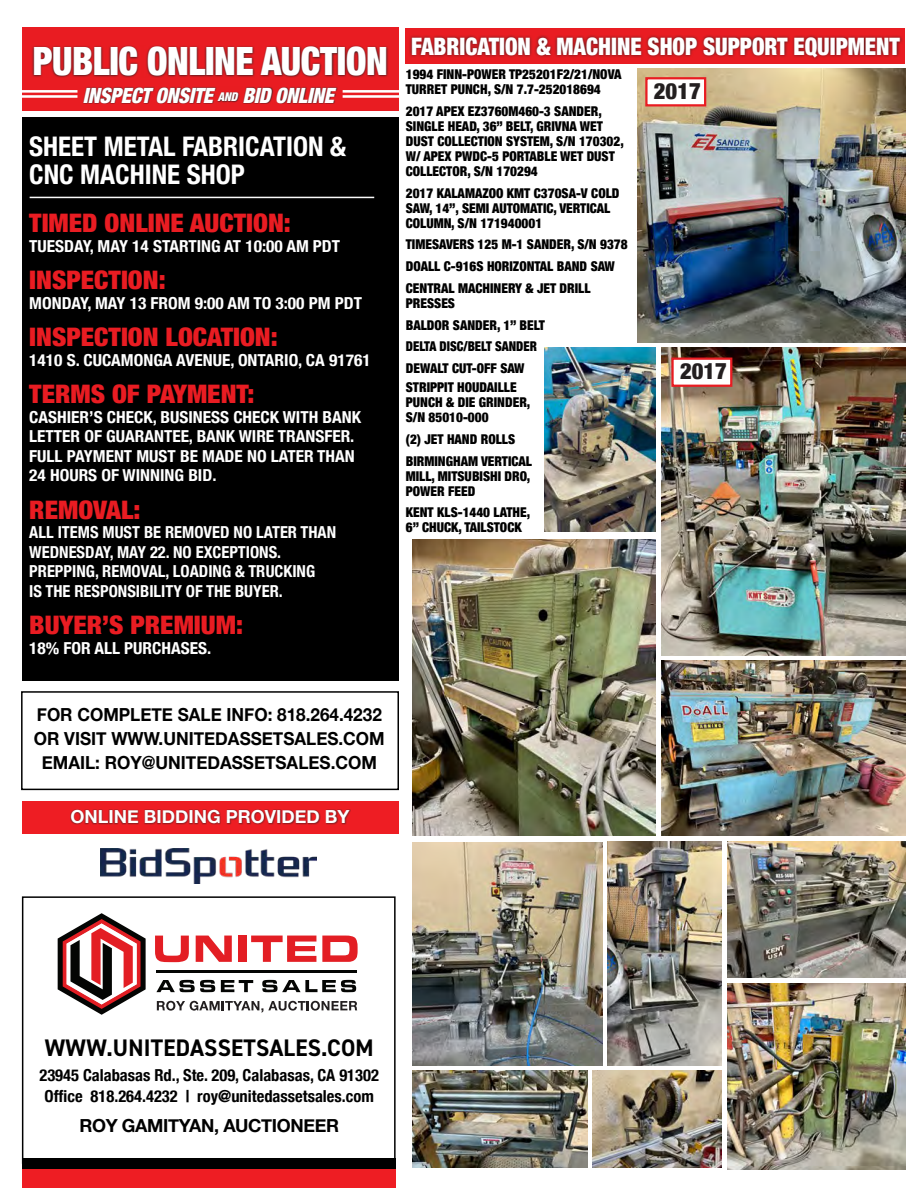
<style>
.page{position:relative;width:918px;height:1188px;background:#fff}
.page>*{position:absolute;margin:0;border:0;box-sizing:border-box;transform-origin:0 0}
.t1{font:900 condensed 39px "Helvetica Neue";letter-spacing:-.01em;color:#fff;scale:.94 1}
.t2{font:700 condensed 27px/28.5px "Helvetica Neue";color:#fff}
.t3{font:900 condensed 25.5px "Helvetica Neue";color:#e91c22;scale:1.05 1}
.t4{font:900 condensed 24px "Helvetica Neue";color:#fff;scale:.94 1}
.t5{font:700 24px "DIN2014";letter-spacing:.01em;color:#000;scale:.96 1}
.t6{font:900 condensed 22.5px "Helvetica Neue";color:#231f20}
.t7{font:italic 900 condensed 21px "Helvetica Neue";color:#fff;scale:.96 1}
.t8{font:700 18px/24px "Helvetica Neue";color:#000;text-align:center;scale:.95 1}
.t9{font:700 18px "Helvetica Neue";color:#fff}
.t10{font:700 18px "Helvetica Neue";letter-spacing:-.02em;color:#000}
.t11{font:700 condensed 16.5px/19.5px "Helvetica Neue";color:#fff;scale:1.05 1}
.t12{font:700 condensed 16.5px/19.5px "Helvetica Neue";color:#fff}
.t13{font:700 condensed 16.5px/21px "Helvetica Neue";color:#000;text-align:center}
.t14{font:900 condensed 13.5px/15px "Helvetica Neue";color:#000}
.s1{font-size:12px}
</style>
<div class="page">
<div style="left:22px;top:1168px;width:374px;height:20px;background:#ee1d23"></div>
<svg style="left:155px;top:936px;width:34px;height:26px"></svg>
<svg style="left:196px;top:936px;width:36px;height:26px"></svg>
<div style="left:239px;top:936px;width:8px;height:26px;background:#e31e24"></div>
<svg style="left:251px;top:936px;width:65px;height:26px"></svg>
<svg style="left:322px;top:936px;width:36px;height:26px"></svg>
<svg style="left:156px;top:980px;width:59px;height:12px"></svg>
<svg style="left:221px;top:980px;width:32px;height:12px"></svg>
<svg style="left:262px;top:980px;width:94px;height:12px"></svg>
<hr style="left:156px;top:970px;width:201px;height:3px;background:#040503">
<svg style="left:58px;top:913px;width:88px;height:102px"></svg>
<svg style="left:157px;top:1001px;width:200px;height:12px"></svg>
<div style="left:22px;top:896px;width:374px;height:268px;border:2px solid #000"></div>
<div style="left:22px;top:27px;width:376px;height:83px;background:#e91c22"></div>
<svg style="left:32px;top:45px;width:357px;height:33px"></svg>
<svg style="left:83px;top:87px;width:255px;height:17px"></svg>
<hr style="left:20px;top:90px;width:57px;height:3px;background:#fff">
<hr style="left:20px;top:95px;width:57px;height:3px;background:#fff">
<hr style="left:343px;top:90px;width:57px;height:3px;background:#fff">
<hr style="left:343px;top:95px;width:57px;height:3px;background:#fff">
<div style="left:22px;top:1158px;width:374px;height:11px;background:#000"></div>
<div style="left:22px;top:801px;width:377px;height:33px;background:#ee1d23"></div>
<div style="left:70px;top:809px;width:281px;height:15px;background:#231f20;opacity:.87"></div>
<div style="left:22px;top:117px;width:376px;height:563px;background:#000"></div>
<hr style="left:30px;top:197px;width:344px;height:1px;background:#fafafa">
<div style="left:21px;top:691px;width:378px;height:99px;border:2px solid #000"></div>
<div style="left:406px;top:28px;width:499px;height:36px;background:#e91c22"></div>
<div style="left:408px;top:34px;width:496px;height:27px;background:#231f20;opacity:.75"></div>
<img style="left:100px;top:849px;width:217px;height:34px">
<img style="left:637px;top:69px;width:268px;height:273px">
<img style="left:662px;top:347px;width:243px;height:309px">
<img style="left:662px;top:661px;width:243px;height:174px">
<img style="left:727px;top:841px;width:178px;height:137px">
<img style="left:727px;top:983px;width:178px;height:186px">
<img style="left:544px;top:347px;width:111px;height:185px">
<img style="left:412px;top:539px;width:243px;height:296px">
<img style="left:412px;top:842px;width:190px;height:224px">
<img style="left:412px;top:1070px;width:176px;height:98px">
<img style="left:592px;top:1070px;width:129px;height:98px">
<img style="left:607px;top:841px;width:114px;height:225px">
<div style="left:645px;top:77px;width:61px;height:29px;background:#fff;border:2px solid #e91c22"></div>
<div style="left:671px;top:358px;width:61px;height:29px;background:#fff;border:2px solid #e91c22"></div>
<h1 class="t1" style="left:33px;top:29px;width:379px">PUBLIC ONLINE AUCTION</h1>
<h3 class="t7" style="left:83px;top:78px;width:270px">INSPECTONSITE<span class="s1">AND</span> BIDONLINE</h3>
<h2 class="t2" style="left:29px;top:130px;width:318px">SHEET METAL FABRICATION &amp;<br>CNC MACHINE SHOP</h2>
<h3 class="t3" style="left:29px;top:202px;width:251px">TIMED ONLINE AUCTION:</h3>
<p class="t11" style="left:29px;top:235px;width:298px">TUESDAY, MAY 14 STARTING AT 10:00 AM PDT</p>
<h3 class="t3" style="left:29px;top:259px;width:131px">INSPECTION:</h3>
<p class="t11" style="left:29px;top:292px;width:318px">MONDAY, MAY 13 FROM 9:00 AM TO 3:00 PM PDT</p>
<h3 class="t3" style="left:29px;top:316px;width:238px">INSPECTION LOCATION:</h3>
<p class="t11" style="left:29px;top:349px;width:327px">1410 S. CUCAMONGA AVENUE, ONTARIO, CA 91761</p>
<h3 class="t3" style="left:29px;top:373px;width:216px">TERMS OF PAYMENT:</h3>
<p class="t11" style="left:29px;top:406px;width:317px">CASHIER’S CHECK, BUSINESS CHECK WITH BANK LETTER OF GUARANTEE, BANK WIRE TRANSFER.<br>FULL PAYMENT MUST BE MADE NO LATER THAN 24 HOURS OF WINNING BID.</p>
<h3 class="t3" style="left:29px;top:489px;width:107px">REMOVAL:</h3>
<p class="t12" style="left:29px;top:521px;width:308px">ALL ITEMS MUST BE REMOVED NO LATER THAN WEDNESDAY, MAY 22. NO EXCEPTIONS.<br>PREPPING, REMOVAL, LOADING &amp; TRUCKING<br>IS THE RESPONSIBILITY OF THE BUYER.</p>
<h3 class="t3" style="left:29px;top:604px;width:205px">BUYER’S PREMIUM:</h3>
<p class="t11" style="left:29px;top:637px;width:175px">18% FOR ALL PURCHASES.</p>
<h3 class="t4" style="left:411px;top:26px;width:522px">FABRICATION &amp; MACHINE SHOP SUPPORT EQUIPMENT</h3>
<p class="t14" style="left:406px;top:66px;width:217px">1994 FINN-POWER TP25201F2/21/NOVA<br>TURRET PUNCH, S/N 7.7-252018694</p>
<p class="t14" style="left:406px;top:103px;width:219px">2017 APEX EZ3760M460-3 SANDER,<br>SINGLE HEAD, 36” BELT, GRIVNA WET<br>DUST COLLECTION SYSTEM, S/N 170302,<br>W/ APEX PWDC-5 PORTABLE WET DUST<br>COLLECTOR, S/N 170294</p>
<p class="t14" style="left:406px;top:184px;width:215px">2017 KALAMAZOO KMT C370SA-V COLD<br>SAW, 14”, SEMI AUTOMATIC, VERTICAL<br>COLUMN, S/N 171940001</p>
<p class="t14" style="left:406px;top:233px;width:223px;line-height:21.8px">TIMESAVERS 125 M-1 SANDER, S/N 9378<br>DOALL C-916S HORIZONTAL BAND SAW<br>CENTRAL MACHINERY &amp; JET DRILL</p>
<p class="t14" style="left:406px;top:291px;width:141px;line-height:21.8px">PRESSES<br>BALDOR SANDER, 1” BELT<br>DELTA DISC/BELT SANDER<br>DEWALT CUT-OFF SAW</p>
<h3 class="t6" style="left:654px;top:73px;width:48px">2017</h3>
<h3 class="t6" style="left:680px;top:353px;width:48px">2017</h3>
<p class="t14" style="left:406px;top:379px;width:126px">STRIPPIT HOUDAILLE<br>PUNCH &amp; DIE GRINDER,<br>S/N 85010-000</p>
<p class="t14" style="left:406px;top:427px;width:128px;line-height:21.8px">(2) JET HAND ROLLS<br>BIRMINGHAM VERTICAL</p>
<p class="t14" style="left:406px;top:468px;width:126px">MILL, MITSUBISHI DRO,<br>POWER FEED</p>
<p class="t14" style="left:406px;top:504px;width:126px">KENT KLS-1440 LATHE,<br>6” CHUCK, TAILSTOCK</p>
<h3 class="t8" style="left:34px;top:703px;width:371px">FOR COMPLETE SALE INFO: 818.264.4232<br>OR VISIT WWW.UNITEDASSETSALES.COM<br>EMAIL: ROY@UNITEDASSETSALES.COM</h3>
<h3 class="t9" style="left:71px;top:803px;width:280px">ONLINE BIDDING PROVIDED BY</h3>
<h3 class="t5" style="left:45px;top:1032px;width:344px">WWW.UNITEDASSETSALES.COM</h3>
<p class="t13" style="left:39px;top:1064px;width:341px">23945 Calabasas Rd., Ste. 209, Calabasas, CA 91302<br>Office 818.264.4232 | roy@unitedassetsales.com</p>
<h3 class="t10" style="left:79px;top:1112px;width:261px">ROY GAMITYAN, AUCTIONEER</h3>
</div>
